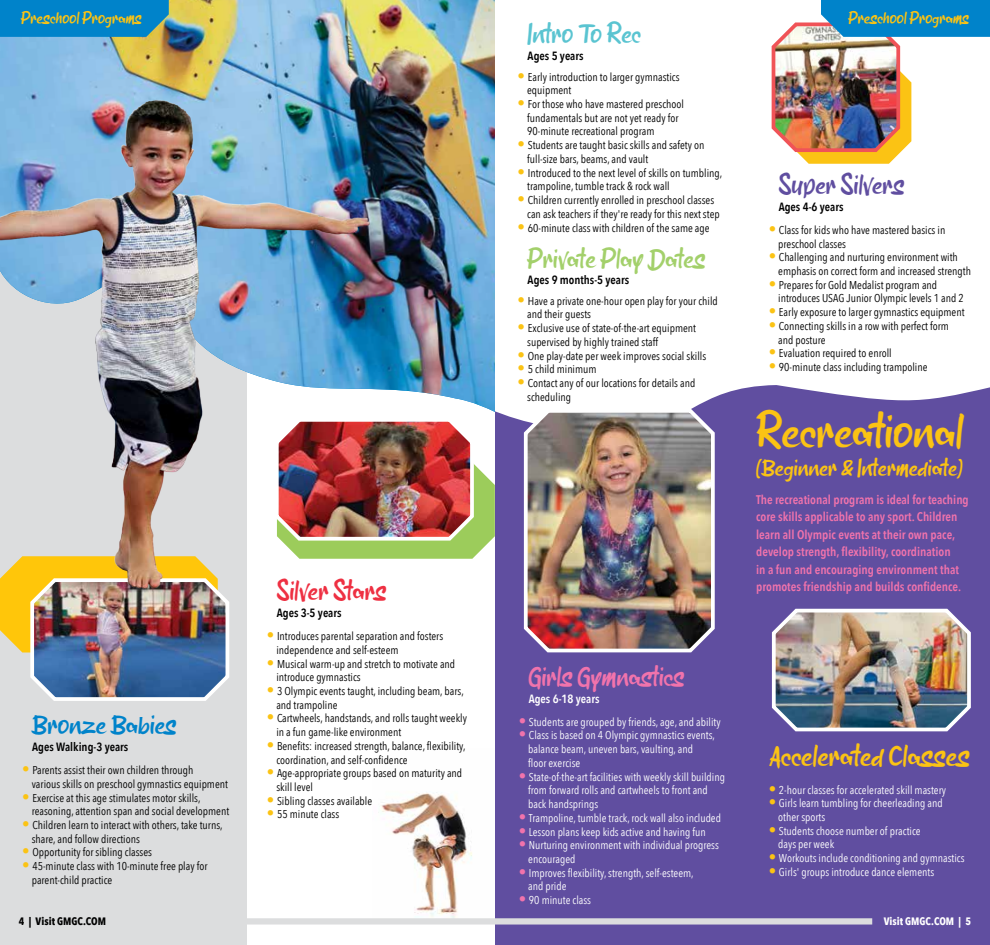
<style>
.page{position:relative;width:990px;height:945px;background:#fff}
.page>*{position:absolute;margin:0;border:0;box-sizing:border-box;transform-origin:0 0}
.t1{font:50px "a Aksentuasi";color:#fbc314}
.t2{font:31.25px "a Aksentuasi";color:#fbc314}
.t3{font:28.62px "a Aksentuasi";color:#a3d06b}
.t4{font:28.62px "a Aksentuasi";color:#f173ac}
.t5{font:28.62px "a Aksentuasi";color:#0083ca}
.t6{font:28.62px "a Aksentuasi";color:#604ea0}
.t7{font:28.62px "a Aksentuasi";color:#ee3042}
.t8{font:28.62px "a Aksentuasi";color:#5ac4d1}
.t9{font:25px "a Aksentuasi";color:#fbc314}
.t10{font:17.5px "a Aksentuasi";color:#fbc314}
.t11{font:600 12.5px/17.5px "Avenir Next Condensed";color:#f173ac}
.t12{font:600 11.88px "Avenir Next Condensed";color:#000}
.t13{font:600 11.88px "Avenir Next Condensed";color:#fff}
.t14{font:11.38px/13.8px "Avenir Next Condensed";color:#000}
.t15{font:11.38px/13.8px "Avenir Next Condensed";color:#fff}
.t16{font:700 10.75px "Avenir Next Condensed";color:#000}
.t17{font:700 10.75px "Avenir Next Condensed";color:#fff}
.s1{font-size:14.88px;color:#fbc314}
.s2{font-size:14.88px;color:#f173ac}
</style>
<div class="page">
<img style="left:378px;top:792px;width:94px;height:126px">
<div style="left:0;top:214px;width:247px;height:731px;background:#dcddde"></div>
<img style="left:0;top:0;width:495px;height:412px">
<div style="left:118px;top:918px;width:377px;height:7px;background:#dcddde"></div>
<img style="left:0;top:614px;width:229px;height:87px">
<img style="left:408px;top:421px;width:87px;height:138px">
<img style="left:0;top:89px;width:408px;height:525px">
<div style="left:0;top:0;width:169px;height:37px;background:#0083ca"></div>
<div style="left:495px;top:385px;width:495px;height:560px;background:#604ea0"></div>
<img style="left:522px;top:406px;width:195px;height:248px">
<img style="left:770px;top:605px;width:203px;height:128px">
<div style="left:495px;top:918px;width:377px;height:7px;background:#dcddde"></div>
<img style="left:771px;top:0;width:219px;height:164px">
<h3 class="t10" style="left:21px;top:10px;width:122px">Preschool Programs</h3>
<h3 class="t5" style="left:32px;top:712px;width:146px">Bronze Babies</h3>
<p class="t12" style="left:32px;top:737px;width:98px">Ages Walking-3 years</p>
<p class="t14" style="left:32px;top:763px;width:198px;text-indent:-10px"><span class="s1">•</span> Parents assist their own children through<br>various skills on preschool gymnastics equipment</p>
<p class="t14" style="left:32px;top:790px;width:199px;text-indent:-10px"><span class="s1">•</span> Exercise at this age stimulates motor skills, reasoning, attention span and social development</p>
<p class="t14" style="left:32px;top:818px;width:192px;text-indent:-10px"><span class="s1">•</span> Children learn to interact with others, take turns, share, and follow directions</p>
<p class="t14" style="left:22px;top:845px;width:131px"><span class="s1">•</span> Opportunity for sibling classes</p>
<p class="t14" style="left:32px;top:859px;width:177px;text-indent:-10px"><span class="s1">•</span> 45-minute class with 10-minute free play for parent-child practice</p>
<p class="t16" style="left:19px;top:914px;width:89px">4 | Visit GMGC.COM</p>
<h3 class="t7" style="left:277px;top:578px;width:112px">Silver Stars</h3>
<p class="t12" style="left:277px;top:603px;width:66px">Ages 3-5 years</p>
<p class="t14" style="left:276px;top:629px;width:168px;text-indent:-10px"><span class="s1">•</span> Introduces parental separation and fosters independence and self-esteem</p>
<p class="t14" style="left:276px;top:656px;width:180px;text-indent:-10px"><span class="s1">•</span> Musical warm-up and stretch to motivate and introduce gymnastics</p>
<p class="t14" style="left:276px;top:684px;width:189px;text-indent:-10px"><span class="s1">•</span> 3 Olympic events taught, including beam, bars, and trampoline</p>
<p class="t14" style="left:276px;top:711px;width:192px;text-indent:-10px"><span class="s1">•</span> Cartwheels, handstands, and rolls taught weekly in a fun game-like environment</p>
<p class="t14" style="left:276px;top:738px;width:191px;text-indent:-10px"><span class="s1">•</span> Benefits: increased strength, balance, flexibility, coordination, and self-confidence</p>
<p class="t14" style="left:276px;top:766px;width:187px;text-indent:-10px"><span class="s1">•</span> Age-appropriate groups based on maturity and skill level</p>
<p class="t14" style="left:267px;top:793px;width:107px"><span class="s1">•</span> Sibling classes available</p>
<p class="t14" style="left:267px;top:807px;width:74px"><span class="s1">•</span> 55 minute class</p>
<h3 class="t8" style="left:528px;top:21px;width:115px">Intro To Rec</h3>
<p class="t12" style="left:528px;top:46px;width:57px">Ages 5 years</p>
<p class="t14" style="left:527px;top:69px;width:154px;text-indent:-10px"><span class="s1">•</span> Early introduction to larger gymnastics equipment</p>
<p class="t14" style="left:527px;top:97px;width:158px;text-indent:-10px"><span class="s1">•</span> For those who have mastered preschool fundamentals but are not yet ready for<br>90-minute recreational program</p>
<p class="t14" style="left:527px;top:138px;width:179px;text-indent:-10px"><span class="s1">•</span> Students are taught basic skills and safety on full-size bars, beams, and vault</p>
<p class="t14" style="left:527px;top:165px;width:197px;text-indent:-10px"><span class="s1">•</span> Introduced to the next level of skills on tumbling, trampoline, tumble track &amp; rock wall</p>
<p class="t14" style="left:527px;top:193px;width:194px;text-indent:-10px"><span class="s1">•</span> Children currently enrolled in preschool classes can ask teachers if they're ready for this next step</p>
<p class="t14" style="left:518px;top:220px;width:193px"><span class="s1">•</span> 60-minute class with children of the same age</p>
<h3 class="t3" style="left:528px;top:245px;width:180px">Private Play Dates</h3>
<p class="t12" style="left:528px;top:270px;width:103px">Ages 9 months-5 years</p>
<p class="t14" style="left:527px;top:293px;width:192px;text-indent:-10px"><span class="s1">•</span> Have a private one-hour open play for your child and their guests</p>
<p class="t14" style="left:527px;top:321px;width:170px;text-indent:-10px"><span class="s1">•</span> Exclusive use of state-of-the-art equipment supervised by highly trained staff</p>
<p class="t14" style="left:518px;top:348px;width:190px"><span class="s1">•</span> One play-date per week improves social skills</p>
<p class="t14" style="left:518px;top:362px;width:80px"><span class="s1">•</span> 5 child minimum</p>
<p class="t14" style="left:527px;top:376px;width:170px;text-indent:-10px"><span class="s1">•</span> Contact any of our locations for details and scheduling</p>
<h3 class="t4" style="left:529px;top:664px;width:158px">Girls Gymnastics</h3>
<p class="t13" style="left:529px;top:689px;width:72px">Ages 6-18 years</p>
<p class="t15" style="left:519px;top:714px;width:203px"><span class="s2">•</span> Students are grouped by friends, age, and ability</p>
<p class="t15" style="left:528px;top:728px;width:188px;text-indent:-10px"><span class="s2">•</span> Class is based on 4 Olympic gymnastics events, balance beam, uneven bars, vaulting, and<br>floor exercise</p>
<p class="t15" style="left:528px;top:769px;width:198px;text-indent:-10px"><span class="s2">•</span> State-of-the-art facilities with weekly skill building from forward rolls and cartwheels to front and back handsprings</p>
<p class="t15" style="left:519px;top:810px;width:204px"><span class="s2">•</span> Trampoline, tumble track, rock wall also included</p>
<p class="t15" style="left:519px;top:824px;width:189px"><span class="s2">•</span> Lesson plans keep kids active and having fun</p>
<p class="t15" style="left:528px;top:838px;width:192px;text-indent:-10px"><span class="s2">•</span> Nurturing environment with individual progress encouraged</p>
<p class="t15" style="left:528px;top:865px;width:167px;text-indent:-10px"><span class="s2">•</span> Improves flexibility, strength, self-esteem, and pride</p>
<p class="t15" style="left:519px;top:893px;width:74px"><span class="s2">•</span> 90 minute class</p>
<h3 class="t10" style="left:849px;top:10px;width:122px">Preschool Programs</h3>
<h3 class="t6" style="left:779px;top:172px;width:127px">Super Silvers</h3>
<p class="t12" style="left:779px;top:197px;width:66px">Ages 4-6 years</p>
<p class="t14" style="left:778px;top:222px;width:169px;text-indent:-10px"><span class="s1">•</span> Class for kids who have mastered basics in preschool classes</p>
<p class="t14" style="left:778px;top:250px;width:194px;text-indent:-10px"><span class="s1">•</span> Challenging and nurturing environment with emphasis on correct form and increased strength</p>
<p class="t14" style="left:778px;top:277px;width:187px;text-indent:-10px"><span class="s1">•</span> Prepares for Gold Medalist program and introduces USAG Junior Olympic levels 1 and 2</p>
<p class="t14" style="left:769px;top:305px;width:197px"><span class="s1">•</span> Early exposure to larger gymnastics equipment</p>
<p class="t14" style="left:778px;top:318px;width:172px;text-indent:-10px"><span class="s1">•</span> Connecting skills in a row with perfect form and posture</p>
<p class="t14" style="left:769px;top:346px;width:124px"><span class="s1">•</span> Evaluation required to enroll</p>
<p class="t14" style="left:769px;top:360px;width:160px"><span class="s1">•</span> 90-minute class including trampoline</p>
<h1 class="t1" style="left:756px;top:409px;width:209px">Recreational</h1>
<h3 class="t9" style="left:756px;top:456px;width:208px">(Beginner &amp; Intermediate)</h3>
<p class="t11" style="left:756px;top:490px;width:214px">The recreational program is ideal for teaching core skills applicable to any sport. Children learn all Olympic events at their own pace, develop strength, flexibility, coordination<br>in a fun and encouraging environment that promotes friendship and builds confidence.</p>
<h2 class="t2" style="left:770px;top:742px;width:201px">Accelerated Classes</h2>
<p class="t15" style="left:769px;top:782px;width:179px"><span class="s1">•</span> 2-hour classes for accelerated skill mastery</p>
<p class="t15" style="left:778px;top:796px;width:166px;text-indent:-10px"><span class="s1">•</span> Girls learn tumbling for cheerleading and other sports</p>
<p class="t15" style="left:778px;top:823px;width:144px;text-indent:-10px"><span class="s1">•</span> Students choose number of practice days per week</p>
<p class="t15" style="left:769px;top:851px;width:197px"><span class="s1">•</span> Workouts include conditioning and gymnastics</p>
<p class="t15" style="left:769px;top:865px;width:167px"><span class="s1">•</span> Girls' groups introduce dance elements</p>
<p class="t17" style="left:884px;top:914px;width:89px">Visit GMGC.COM | 5</p>
</div>
